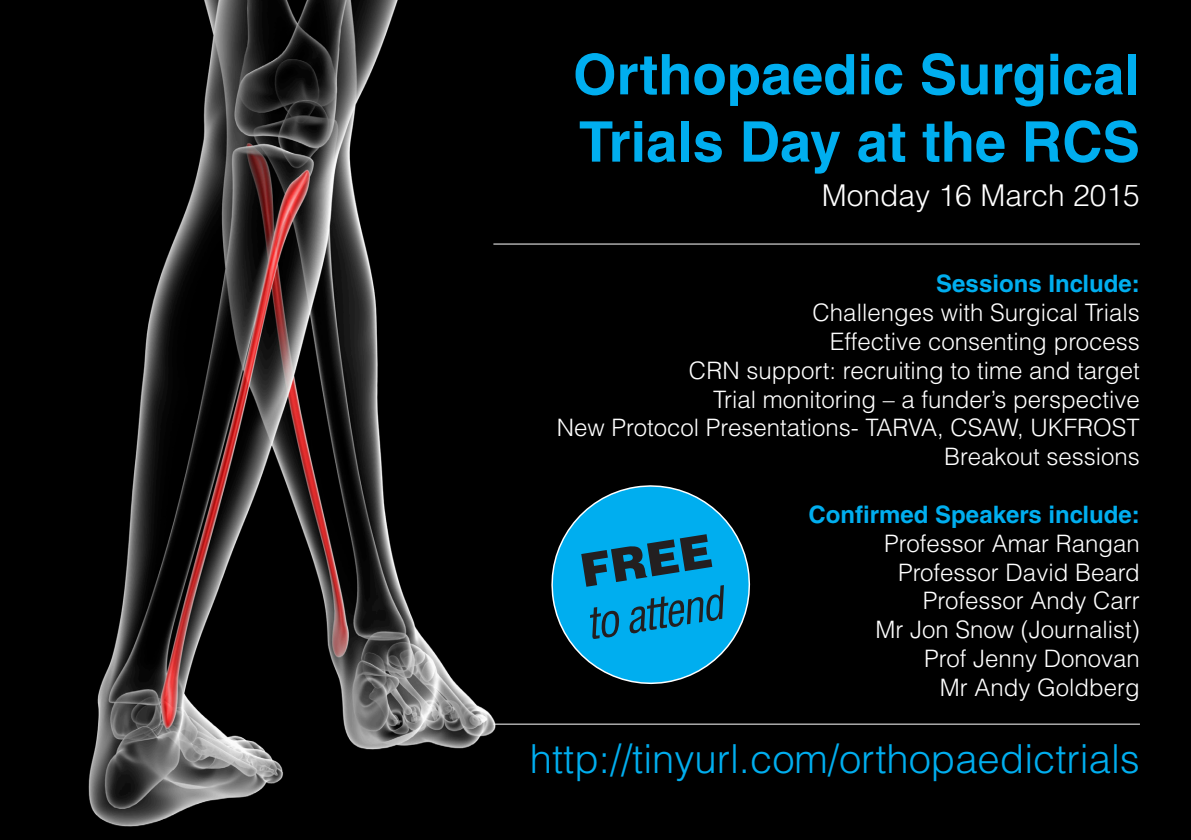
<style>
.page{position:relative;width:1191px;height:840px;background:#fff}
.page>*{position:absolute;margin:0;border:0;box-sizing:border-box;transform-origin:0 0}
.t1{font:700 56px/67.2px "Helvetica";color:#00aeef}
.t2{font:900 46px "Helvetica";color:#231f20}
.t3{font:italic condensed 44px "Helvetica";color:#231f20}
.t4{font:300 40px "Helvetica";color:#00aeef}
.t5{font:300 30px "Helvetica";color:#fff}
.t6{font:300 24px "Helvetica";color:#fff}
.t7{font:700 24px "Helvetica";color:#00aeef}
</style>
<div class="page">
<div style="left:925px;top:0;width:266px;height:814px;background:#000"></div>
<img style="left:0;top:0;width:925px;height:839px">
<hr style="left:493px;top:243px;width:647px;height:1px;background:#fff">
<hr style="left:493px;top:723px;width:647px;height:1px;background:#fff">
<svg style="left:545px;top:478px;width:211px;height:212px;background:#057aa5"></svg>
<p class="t1" style="left:573px;top:40px;width:568px">Orthopaedic Surgical<br>Trials Day at the RCS</p>
<p class="t5" style="left:822px;top:176px;width:319px">Monday 16 March 2015</p>
<p class="t7" style="left:936px;top:269px;width:205px">Sessions Include:</p>
<p class="t6" style="left:812px;top:297px;width:329px">Challenges with Surgical Trials</p>
<p class="t6" style="left:830px;top:326px;width:311px">Effective consenting process</p>
<p class="t6" style="left:689px;top:355px;width:452px">CRN support: recruiting to time and target</p>
<p class="t6" style="left:713px;top:384px;width:428px">Trial monitoring – a funder’s perspective</p>
<p class="t6" style="left:557px;top:412px;width:584px">New Protocol Presentations- TARVA, CSAW, UKFROST</p>
<p class="t6" style="left:944px;top:441px;width:197px">Breakout sessions</p>
<p class="t7" style="left:808px;top:499px;width:333px">Confirmed Speakers include:</p>
<p class="t6" style="left:884px;top:528px;width:257px">Professor Amar Rangan</p>
<p class="t6" style="left:898px;top:556px;width:243px">Professor David Beard</p>
<p class="t6" style="left:923px;top:585px;width:218px">Professor Andy Carr</p>
<p class="t6" style="left:875px;top:614px;width:266px">Mr Jon Snow (Journalist)</p>
<p class="t6" style="left:924px;top:643px;width:217px">Prof Jenny Donovan</p>
<p class="t6" style="left:940px;top:672px;width:202px">Mr Andy Goldberg</p>
<p class="t2" style="left:576px;top:541px;width:134px;rotate:-9deg">FREE</p>
<p class="t3" style="left:581px;top:596px;width:140px;rotate:-9deg">to attend</p>
<p class="t4" style="left:530px;top:733px;width:611px">http://tinyurl.com/orthopaedictrials</p>
</div>
